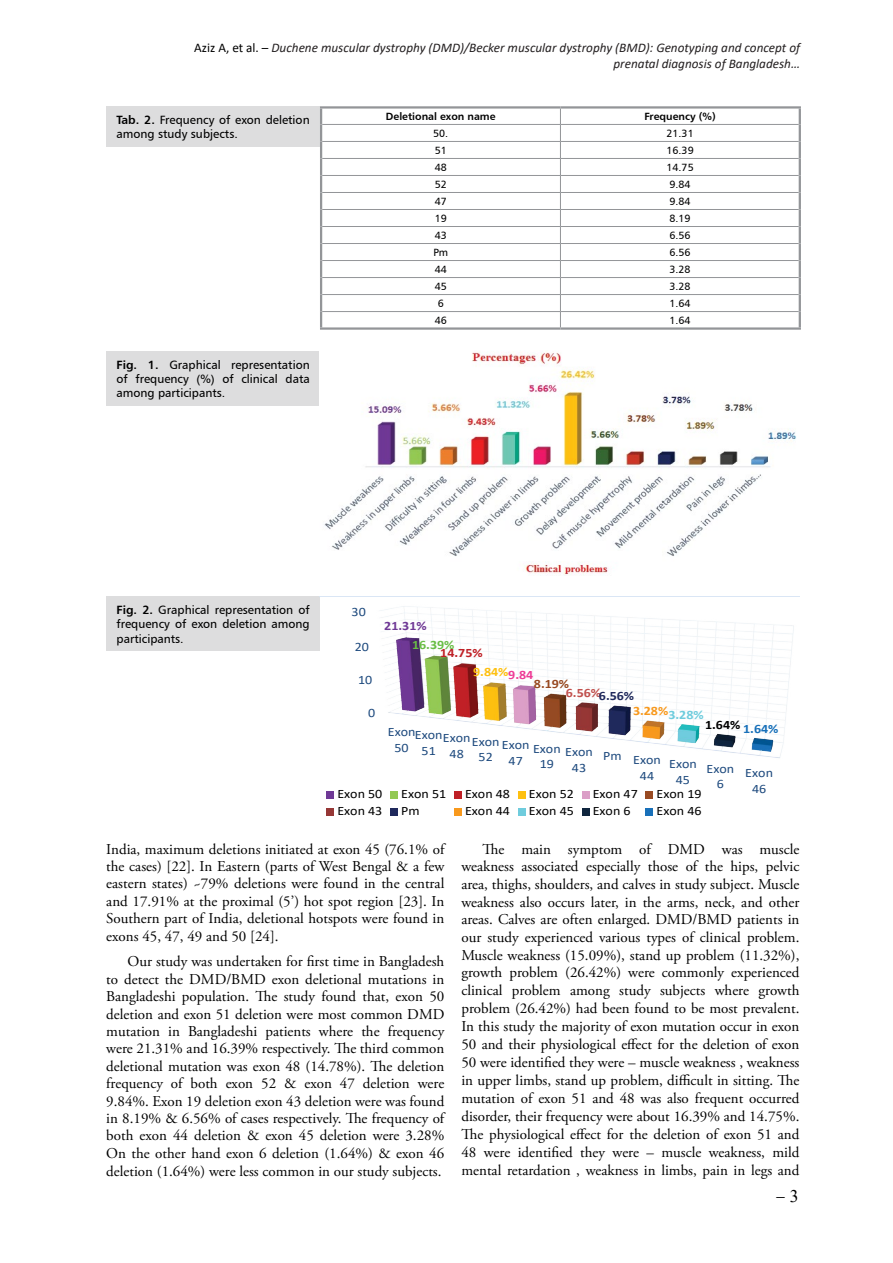
<style>
.page{position:relative;width:893px;height:1263px;background:#fff}
.page>*{position:absolute;margin:0;border:0;box-sizing:border-box;transform-origin:0 0}
.t1{font:17.7px "Minion Pro";color:#000}
.t2{font:15px/17.9px "Adobe Garamond Pro";color:#000;text-align:justify}
.t3{font:italic 13.2px/15.9px "Calibri";color:#231f20;text-align:right}
.t4{font:12.75px/15.8px "Calibri";color:#1e4a7e;text-align:center;scale:1.09 1}
.t5{font:12.75px "Calibri";letter-spacing:.005em;color:#000;scale:1.09 1}
.t6{font:700 12.75px/18.8px "Calibri";color:#c1514e;scale:1.09 1}
.t7{font:700 12.75px/19.4px "Calibri";color:#bf2026;scale:1.09 1}
.t8{font:700 12.75px "Calibri";color:#000;scale:1.09 1}
.t9{font:700 12.75px "Calibri";color:#6f3996;scale:1.09 1}
.t10{font:700 12.75px "Calibri";color:#69bd45;scale:1.09 1}
.t11{font:700 12.75px "Calibri";color:#984a22;scale:1.09 1}
.t12{font:12px/14.4px "Humanist 777 BT Roman B";color:#000;text-align:justify}
.t13{font:10.5px "Humanist 777 BT Roman B";color:#000}
.t14{font:10.5px "Humanist 777 BT Bold B";color:#000}
.s1{font-style:normal;color:#000}
.s2{font-family:"Humanist 777 BT Bold B"}
.s3{color:#fec010}
.s4{color:#ee3c96}
.s5{color:#1f295c}
.s6{color:#f8991d}
.s7{color:#6fccdd}
.s8{color:#1870b9}
.s9{font-family:"Times New Roman"}
</style>
<div class="page">
<div style="left:106px;top:351px;width:214px;height:55px;background:#ddddde"></div>
<img style="left:324px;top:352px;width:472px;height:223px">
<div style="left:106px;top:596px;width:214px;height:55px;background:#ddddde"></div>
<svg style="left:320px;top:596px;width:479px;height:220px"></svg>
<div style="left:106px;top:106px;width:214px;height:41px;background:#ddddde"></div>
<hr style="left:320px;top:106px;width:240px;height:3px;background:#939598">
<hr style="left:560px;top:106px;width:241px;height:3px;background:#939598">
<svg style="left:320px;top:109px;width:2px;height:218px"></svg>
<svg style="left:799px;top:109px;width:2px;height:218px"></svg>
<hr style="left:320px;top:327px;width:240px;height:3px;background:#939598">
<hr style="left:560px;top:327px;width:241px;height:3px;background:#939598">
<hr style="left:322px;top:124px;width:238px;height:1px;background:#939598">
<hr style="left:560px;top:124px;width:239px;height:1px;background:#939598">
<hr style="left:322px;top:141px;width:238px;height:1px;background:#939598">
<hr style="left:560px;top:141px;width:239px;height:1px;background:#939598">
<hr style="left:322px;top:158px;width:238px;height:1px;background:#939598">
<hr style="left:560px;top:158px;width:239px;height:1px;background:#939598">
<hr style="left:322px;top:175px;width:238px;height:1px;background:#939598">
<hr style="left:560px;top:175px;width:239px;height:1px;background:#939598">
<hr style="left:322px;top:192px;width:238px;height:1px;background:#939598">
<hr style="left:560px;top:192px;width:239px;height:1px;background:#939598">
<hr style="left:322px;top:209px;width:238px;height:1px;background:#939598">
<hr style="left:560px;top:209px;width:239px;height:1px;background:#939598">
<hr style="left:322px;top:226px;width:238px;height:1px;background:#939598">
<hr style="left:560px;top:226px;width:239px;height:1px;background:#939598">
<hr style="left:322px;top:243px;width:238px;height:1px;background:#939598">
<hr style="left:560px;top:243px;width:239px;height:1px;background:#939598">
<hr style="left:322px;top:260px;width:238px;height:1px;background:#939598">
<hr style="left:560px;top:260px;width:239px;height:1px;background:#939598">
<hr style="left:322px;top:277px;width:238px;height:1px;background:#939598">
<hr style="left:560px;top:277px;width:239px;height:1px;background:#939598">
<hr style="left:322px;top:294px;width:238px;height:1px;background:#939598">
<hr style="left:560px;top:294px;width:239px;height:1px;background:#939598">
<hr style="left:322px;top:311px;width:238px;height:1px;background:#939598">
<hr style="left:560px;top:311px;width:239px;height:1px;background:#939598">
<svg style="left:560px;top:109px;width:1px;height:218px"></svg>
<p class="t3" style="left:194px;top:39px;width:607px"><span class="s1">Aziz A, et al. –</span> Duchene muscular dystrophy (DMD)/Becker muscular dystrophy (BMD): Genotyping and concept of prenatal diagnosis of Bangladesh…</p>
<p class="t12" style="left:117px;top:112px;width:195px"><span class="s2">Tab. 2.</span> Frequency of exon deletion among study subjects.</p>
<p class="t14" style="left:386px;top:110px;width:111px">Deletional exon name</p>
<p class="t14" style="left:644px;top:110px;width:73px">Frequency (%)</p>
<p class="t13" style="left:433px;top:127px;width:17px">50.</p>
<p class="t13" style="left:667px;top:127px;width:29px">21.31</p>
<p class="t13" style="left:435px;top:144px;width:14px">51</p>
<p class="t13" style="left:667px;top:144px;width:29px">16.39</p>
<p class="t13" style="left:435px;top:161px;width:14px">48</p>
<p class="t13" style="left:667px;top:161px;width:29px">14.75</p>
<p class="t13" style="left:435px;top:178px;width:14px">52</p>
<p class="t13" style="left:670px;top:178px;width:23px">9.84</p>
<p class="t13" style="left:435px;top:195px;width:14px">47</p>
<p class="t13" style="left:670px;top:195px;width:23px">9.84</p>
<p class="t13" style="left:435px;top:212px;width:14px">19</p>
<p class="t13" style="left:670px;top:212px;width:23px">8.19</p>
<p class="t13" style="left:435px;top:229px;width:14px">43</p>
<p class="t13" style="left:670px;top:229px;width:23px">6.56</p>
<p class="t13" style="left:433px;top:246px;width:16px">Pm</p>
<p class="t13" style="left:670px;top:246px;width:23px">6.56</p>
<p class="t13" style="left:435px;top:263px;width:14px">44</p>
<p class="t13" style="left:670px;top:263px;width:23px">3.28</p>
<p class="t13" style="left:435px;top:280px;width:14px">45</p>
<p class="t13" style="left:670px;top:280px;width:23px">3.28</p>
<p class="t13" style="left:438px;top:297px;width:8px">6</p>
<p class="t13" style="left:670px;top:297px;width:23px">1.64</p>
<p class="t13" style="left:435px;top:314px;width:14px">46</p>
<p class="t13" style="left:670px;top:314px;width:23px">1.64</p>
<p class="t12" style="left:117px;top:357px;width:195px"><span class="s2">Fig. 1.</span> Graphical representation of frequency (%) of clinical data among participants.</p>
<p class="t12" style="left:117px;top:602px;width:195px"><span class="s2">Fig. 2.</span> Graphical representation of frequency of exon deletion among participants.</p>
<p class="t4" style="left:352px;top:603px;width:15px">30</p>
<p class="t9" style="left:384px;top:617px;width:40px">21.31%</p>
<p class="t10" style="left:412px;top:636px;width:40px">16.39%</p>
<p class="t7" style="left:473px;top:643px;width:57px;text-indent:-33px">14.75%<br><span class="s3">9.84%</span><span class="s4">9.84</span></p>
<p class="t4" style="left:355px;top:638px;width:15px">20</p>
<p class="t4" style="left:358px;top:672px;width:15px">10</p>
<p class="t11" style="left:534px;top:675px;width:34px">8.19%</p>
<p class="t6" style="left:633px;top:683px;width:66px;text-indent:-67px">6.56%<span class="s5">6.56%<br></span><span class="s6">3.28%</span><span class="s7">3.28%</span></p>
<p class="t4" style="left:368px;top:704px;width:8px">0</p>
<p class="t8" style="left:705px;top:716px;width:69px">1.64% <span class="s8">1.64%</span></p>
<p class="t4" style="left:388px;top:723px;width:27px">Exon<br>50</p>
<p class="t4" style="left:415px;top:726px;width:27px">Exon<br>51</p>
<p class="t4" style="left:443px;top:730px;width:27px">Exon<br>48</p>
<p class="t4" style="left:472px;top:733px;width:27px">Exon<br>52</p>
<p class="t4" style="left:502px;top:737px;width:27px">Exon<br>47</p>
<p class="t4" style="left:533px;top:740px;width:27px">Exon<br>19</p>
<p class="t4" style="left:565px;top:744px;width:27px">Exon<br>43</p>
<p class="t4" style="left:640px;top:752px;width:21px;text-align:left;text-indent:-37px">Pm Exon<br>44</p>
<p class="t4" style="left:669px;top:756px;width:27px">Exon<br>45</p>
<p class="t4" style="left:706px;top:760px;width:27px">Exon<br>6</p>
<p class="t4" style="left:745px;top:765px;width:27px">Exon<br>46</p>
<p class="t5" style="left:337px;top:785px;width:43px">Exon 50</p>
<p class="t5" style="left:401px;top:785px;width:43px">Exon 51</p>
<p class="t5" style="left:465px;top:785px;width:43px">Exon 48</p>
<p class="t5" style="left:529px;top:785px;width:43px">Exon 52</p>
<p class="t5" style="left:593px;top:785px;width:43px">Exon 47</p>
<p class="t5" style="left:657px;top:785px;width:43px">Exon 19</p>
<p class="t5" style="left:337px;top:802px;width:43px">Exon 43</p>
<p class="t5" style="left:401px;top:802px;width:18px">Pm</p>
<p class="t5" style="left:465px;top:802px;width:43px">Exon 44</p>
<p class="t5" style="left:529px;top:802px;width:43px">Exon 45</p>
<p class="t5" style="left:593px;top:802px;width:36px">Exon 6</p>
<p class="t5" style="left:657px;top:802px;width:43px">Exon 46</p>
<p class="t2" style="left:106px;top:840px;width:340px;line-height:17.4px">India, maximum deletions initiated at exon 45 (76.1% of the cases) [22]. In Eastern (parts of West Bengal &amp; a few eastern states) ~79% deletions were found in the central and 17.91% at the proximal (5’) hot spot region [23]. In Southern part of India, deletional hotspots were found in exons 45, 47, 49 and 50 [24].</p>
<p class="t2" style="left:106px;top:953px;width:340px;line-height:17.4px;text-indent:21px">Our study was undertaken for first time in Bangladesh to detect the DMD/BMD exon deletional mutations in Bangladeshi population. The study found that, exon 50 deletion and exon 51 deletion were most common DMD mutation in Bangladeshi patients where the frequency were 21.31% and 16.39% respectively. The third common deletional mutation was exon 48 (14.78%). The deletion frequency of both exon 52 &amp; exon 47 deletion were 9.84%. Exon 19 deletion exon 43 deletion were was found in 8.19% &amp; 6.56% of cases respectively. The frequency of both exon 44 deletion &amp; exon 45 deletion were 3.28% On the other hand exon 6 deletion (1.64%) &amp; exon 46 deletion (1.64%) were less common in our study subjects.</p>
<p class="t2" style="left:461px;top:840px;width:340px;text-indent:21px">The main symptom of DMD was muscle weakness associated especially those of the hips, pelvic area, thighs, shoulders, and calves in study subject. Muscle weakness also occurs later, in the arms, neck, and other areas. Calves are often enlarged. DMD/BMD patients in our study experienced various types of clinical problem.<br>Muscle weakness (15.09%), stand up problem (11.32%), growth problem (26.42%) were commonly experienced clinical problem among study subjects where growth problem (26.42%) had been found to be most prevalent.<br>In this study the majority of exon mutation occur in exon 50 and their physiological effect for the deletion of exon 50 were identified they were – muscle weakness , weakness in upper limbs, stand up problem, difficult in sitting. The mutation of exon 51 and 48 was also frequent occurred disorder, their frequency were about 16.39% and 14.75%.<br>The physiological effect for the deletion of exon 51 and 48 were identified they were – muscle weakness, mild mental retardation , weakness in limbs, pain in legs and</p>
<p class="t1" style="left:775px;top:1184px;width:25px">− <span class="s9">3</span></p>
</div>
